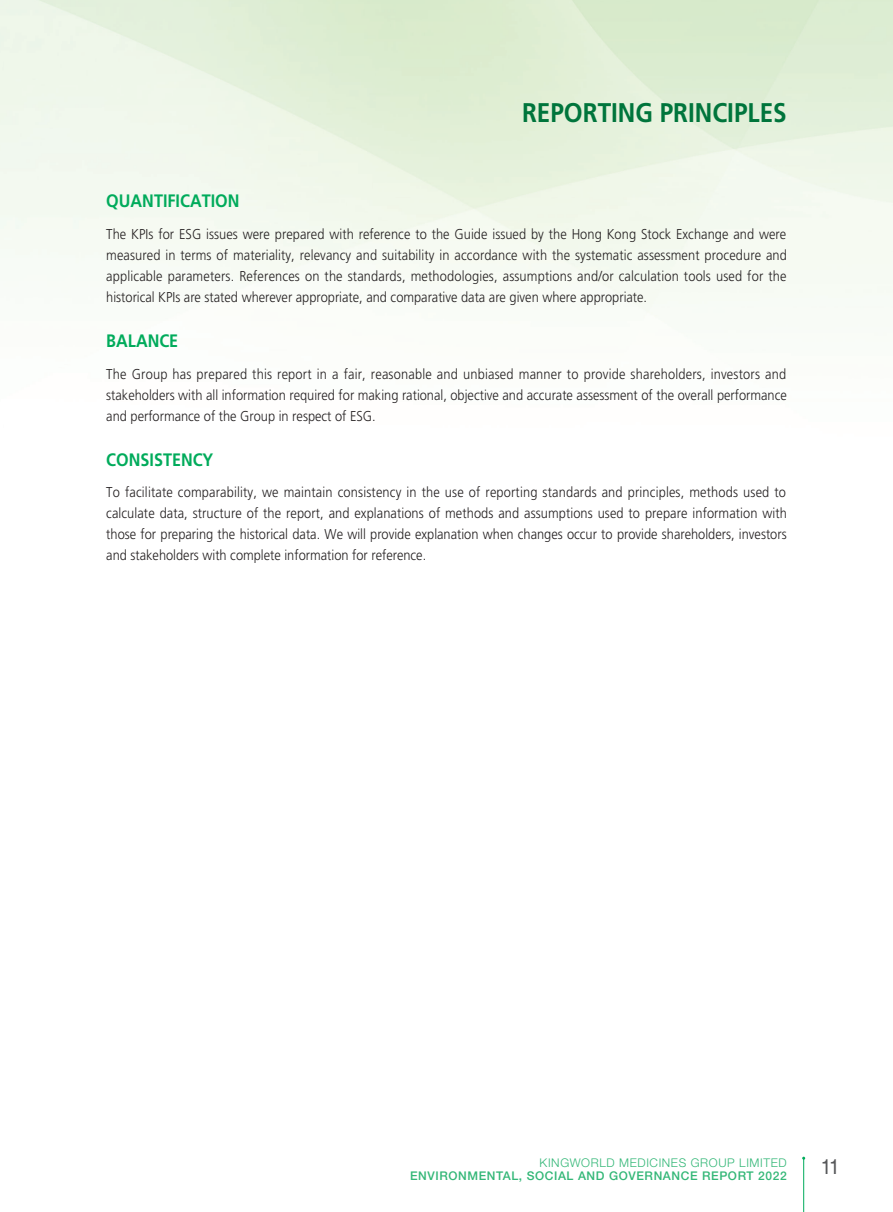
<style>
.page{position:relative;width:893px;height:1212px;background:#fff}
.page>*{position:absolute;margin:0;border:0;box-sizing:border-box;transform-origin:0 0}
.t1{font:700 27px "Frutiger LT Std";color:#00753c;scale:.9 1}
.t2{font:21px "Helvetica LT Std";color:#57585a;scale:.9 1}
.t3{font:700 18px "Frutiger LT Std";color:#00ab5b;scale:.9 1}
.t4{font:300 14.25px/21px "Frutiger LT Std";color:#231f20;text-align:justify;scale:.9 1}
.t5{font:500 12px "Helvetica Neue LT Std";letter-spacing:.05em;color:#33b777}
.t6{font:300 12px "Helvetica Neue LT Std";letter-spacing:.05em;color:#33b777}
</style>
<div class="page">
<hr style="left:803px;top:1158px;width:1px;height:54px;background:#00ab5b">
<h1 class="t1" style="left:522px;top:97px;width:296px">REPORTING PRINCIPLES</h1>
<p class="t3" style="left:106px;top:191px;width:150px">QUANTIFICATION</p>
<p class="t4" style="left:106px;top:224px;width:758px">The KPIs for ESG issues were prepared with reference to the Guide issued by the Hong Kong Stock Exchange and were measured in terms of materiality, relevancy and suitability in accordance with the systematic assessment procedure and applicable parameters. References on the standards, methodologies, assumptions and/or calculation tools used for the historical KPIs are stated wherever appropriate, and comparative data are given where appropriate.</p>
<p class="t3" style="left:106px;top:330px;width:81px">BALANCE</p>
<p class="t4" style="left:106px;top:363px;width:758px">The Group has prepared this report in a fair, reasonable and unbiased manner to provide shareholders, investors and stakeholders with all information required for making rational, objective and accurate assessment of the overall performance and performance of the Group in respect of ESG.</p>
<p class="t3" style="left:106px;top:449px;width:121px">CONSISTENCY</p>
<p class="t4" style="left:106px;top:482px;width:758px">To facilitate comparability, we maintain consistency in the use of reporting standards and principles, methods used to calculate data, structure of the report, and explanations of methods and assumptions used to prepare information with those for preparing the historical data. We will provide explanation when changes occur to provide shareholders, investors and stakeholders with complete information for reference.</p>
<p class="t6" style="left:540px;top:1155px;width:249px">KINGWORLD MEDICINES GROUP LIMITED</p>
<p class="t5" style="left:410px;top:1169px;width:378px">ENVIRONMENTAL, SOCIAL AND GOVERNANCE REPORT 2022</p>
<p class="t5" style="left:646px;top:1169px;width:53px">A NUAL</p>
<p class="t5" style="left:780px;top:1169px;width:8px">1</p>
<h2 class="t2" style="left:821px;top:1154px;width:22px">11</h2>
</div>
